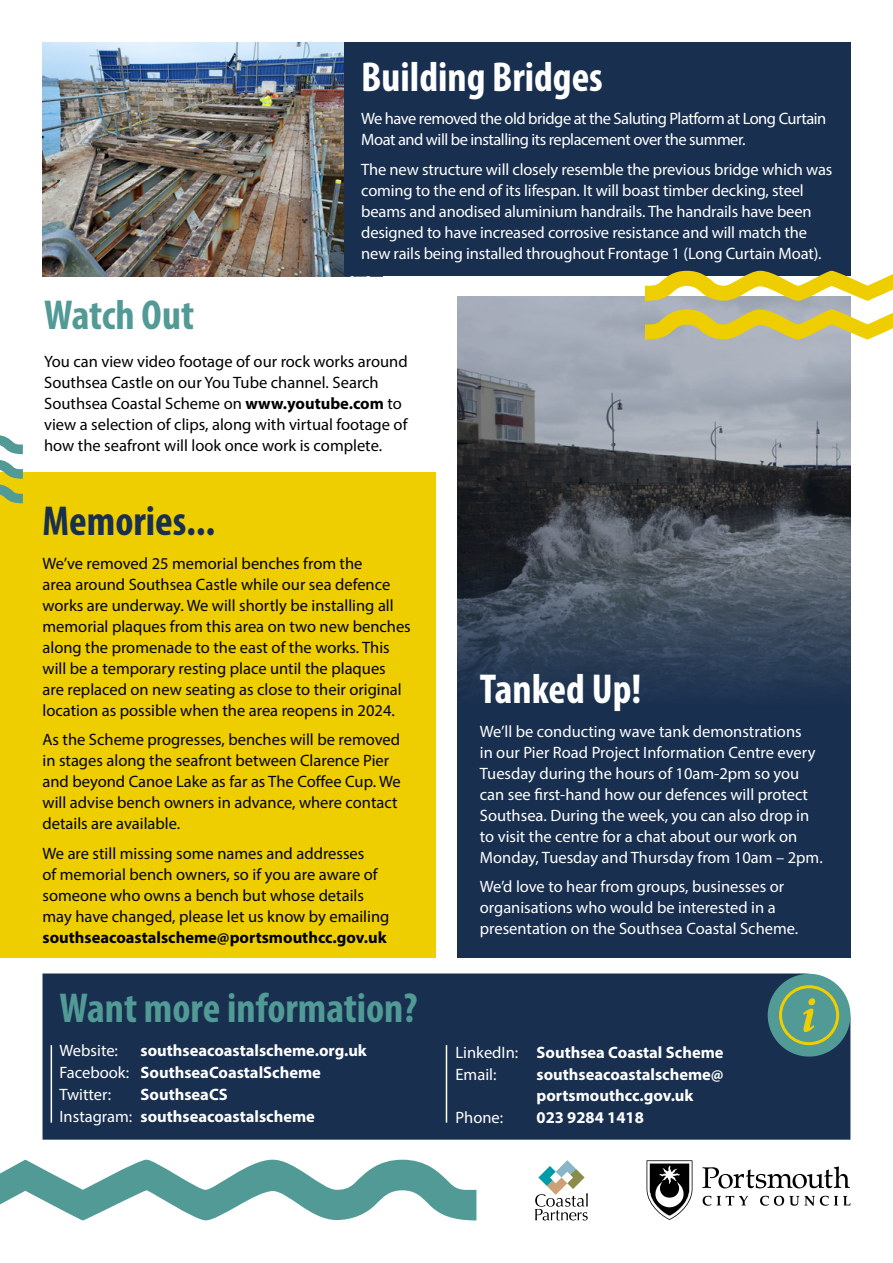
<style>
.page{position:relative;width:893px;height:1263px;background:#fff}
.page>*{position:absolute;margin:0;border:0;box-sizing:border-box;transform-origin:0 0}
.t1{font:700 condensed 42px "Myriad Pro";color:#519a96}
.t2{font:700 condensed 42px "Myriad Pro";color:#fff}
.t3{font:700 condensed 42px "Myriad Pro";color:#182f4f}
.t4{font:16.5px/21px "Myriad Pro";color:#000}
.t5{font:16.5px/21px "Myriad Pro";letter-spacing:-.01em;color:#fff}
.t6{font:700 16.5px/21px "Myriad Pro";color:#fff}
.t7{font:16.5px/21px "Myriad Pro";letter-spacing:-.03em;color:#fff}
.s1{font-weight:700}
.s2{font-weight:400}
</style>
<div class="page">
<div style="left:0;top:473px;width:436px;height:485px;background:#efce00"></div>
<img style="left:43px;top:42px;width:301px;height:234px">
<div style="left:43px;top:973px;width:807px;height:167px;background:#182f4f"></div>
<hr style="left:51px;top:1045px;width:1px;height:78px;background:#fff">
<hr style="left:446px;top:1045px;width:1px;height:78px;background:#fff">
<div style="left:768px;top:974px;width:82px;height:82px;background:#519a96;border-radius:50%"></div>
<svg style="left:779px;top:985px;width:60px;height:60px"></svg>
<svg style="left:0;top:1159px;width:476px;height:61px"></svg>
<svg style="left:535px;top:1160px;width:53px;height:60px"></svg>
<svg style="left:646px;top:1160px;width:46px;height:60px"></svg>
<svg style="left:702px;top:1166px;width:148px;height:22px"></svg>
<svg style="left:703px;top:1196px;width:8px;height:10px"></svg>
<svg style="left:717px;top:1196px;width:31px;height:9px"></svg>
<svg style="left:760px;top:1196px;width:90px;height:10px"></svg>
<div style="left:344px;top:42px;width:506px;height:234px;background:#182f4f"></div>
<svg style="left:0;top:460px;width:23px;height:43px"></svg>
<svg style="left:0;top:435px;width:23px;height:19px"></svg>
<div style="left:457px;top:296px;width:393px;height:662px;background:#182f4f"></div>
<img style="left:457px;top:296px;width:393px;height:397px">
<svg style="left:645px;top:309px;width:248px;height:31px;background:#d5c65f"></svg>
<svg style="left:645px;top:271px;width:248px;height:30px"></svg>
<h2 class="t2" style="left:361px;top:50px;width:243px">Building Bridges</h2>
<p class="t7" style="left:361px;top:108px;width:467px">We have removed the old bridge at the Saluting Platform at Long Curtain<br>Moat and will be installing its replacement over the summer.</p>
<p class="t5" style="left:361px;top:159px;width:473px">The new structure will closely resemble the previous bridge which was coming to the end of its lifespan. It will boast timber decking, steel beams and anodised aluminium handrails. The handrails have been designed to have increased corrosive resistance and will match the new rails being installed throughout Frontage 1 (Long Curtain Moat).</p>
<h2 class="t1" style="left:44px;top:288px;width:152px">Watch Out</h2>
<p class="t4" style="left:44px;top:350px;width:365px">You can view video footage of our rock works around Southsea Castle on our You Tube channel. Search Southsea Coastal Scheme on <span class="s1">www.youtube.com</span> to view a selection of clips, along with virtual footage of how the seafront will look once work is complete.</p>
<h2 class="t3" style="left:43px;top:495px;width:174px">Memories...</h2>
<p class="t4" style="left:43px;top:552px;width:370px">We’ve removed 25 memorial benches from the<br>area around Southsea Castle while our sea defence works are underway. We will shortly be installing all memorial plaques from this area on two new benches along the promenade to the east of the works. This will be a temporary resting place until the plaques are replaced on new seating as close to their original location as possible when the area reopens in 2024.</p>
<p class="t4" style="left:43px;top:729px;width:360px">As the Scheme progresses, benches will be removed in stages along the seafront between Clarence Pier and beyond Canoe Lake as far as The Coffee Cup. We will advise bench owners in advance, where contact details are available.</p>
<p class="t4" style="left:43px;top:842px;width:348px">We are still missing some names and addresses<br>of memorial bench owners, so if you are aware of someone who owns a bench but whose details may have changed, please let us know by emailing <span class="s1">southseacoastalscheme@portsmouthcc.gov.uk</span></p>
<h2 class="t1" style="left:60px;top:982px;width:359px">Want more information?</h2>
<p class="t5" style="left:60px;top:1039px;width:60px">Website:</p>
<p class="t6" style="left:141px;top:1039px;width:228px">southseacoastalscheme.org.uk</p>
<p class="t6" style="left:60px;top:1061px;width:263px"><span class="s2">Facebook:</span> SouthseaCoastalScheme</p>
<p class="t5" style="left:60px;top:1083px;width:53px">Twitter:</p>
<p class="t6" style="left:141px;top:1083px;width:89px">SouthseaCS</p>
<p class="t6" style="left:60px;top:1105px;width:257px"><span class="s2">Instagram:</span> southseacoastalscheme</p>
<h2 class="t2" style="left:480px;top:663px;width:163px">Tanked Up!</h2>
<p class="t5" style="left:480px;top:720px;width:345px">We’ll be conducting wave tank demonstrations<br>in our Pier Road Project Information Centre every Tuesday during the hours of 10am-2pm so you can see first-hand how our defences will protect Southsea. During the week, you can also drop in to visit the centre for a chat about our work on Monday, Tuesday and Thursday from 10am – 2pm.</p>
<p class="t5" style="left:480px;top:876px;width:320px">We’d love to hear from groups, businesses or organisations who would be interested in a presentation on the Southsea Coastal Scheme.</p>
<p class="t6" style="left:455px;top:1041px;width:270px"><span class="s2">LinkedIn:</span> Southsea Coastal Scheme</p>
<p class="t5" style="left:455px;top:1063px;width:43px">Email:</p>
<p class="t6" style="left:536px;top:1063px;width:189px">southseacoastalscheme@ portsmouthcc.gov.uk</p>
<p class="t5" style="left:455px;top:1106px;width:49px">Phone:</p>
<p class="t6" style="left:536px;top:1106px;width:109px">023 9284 1418</p>
</div>
